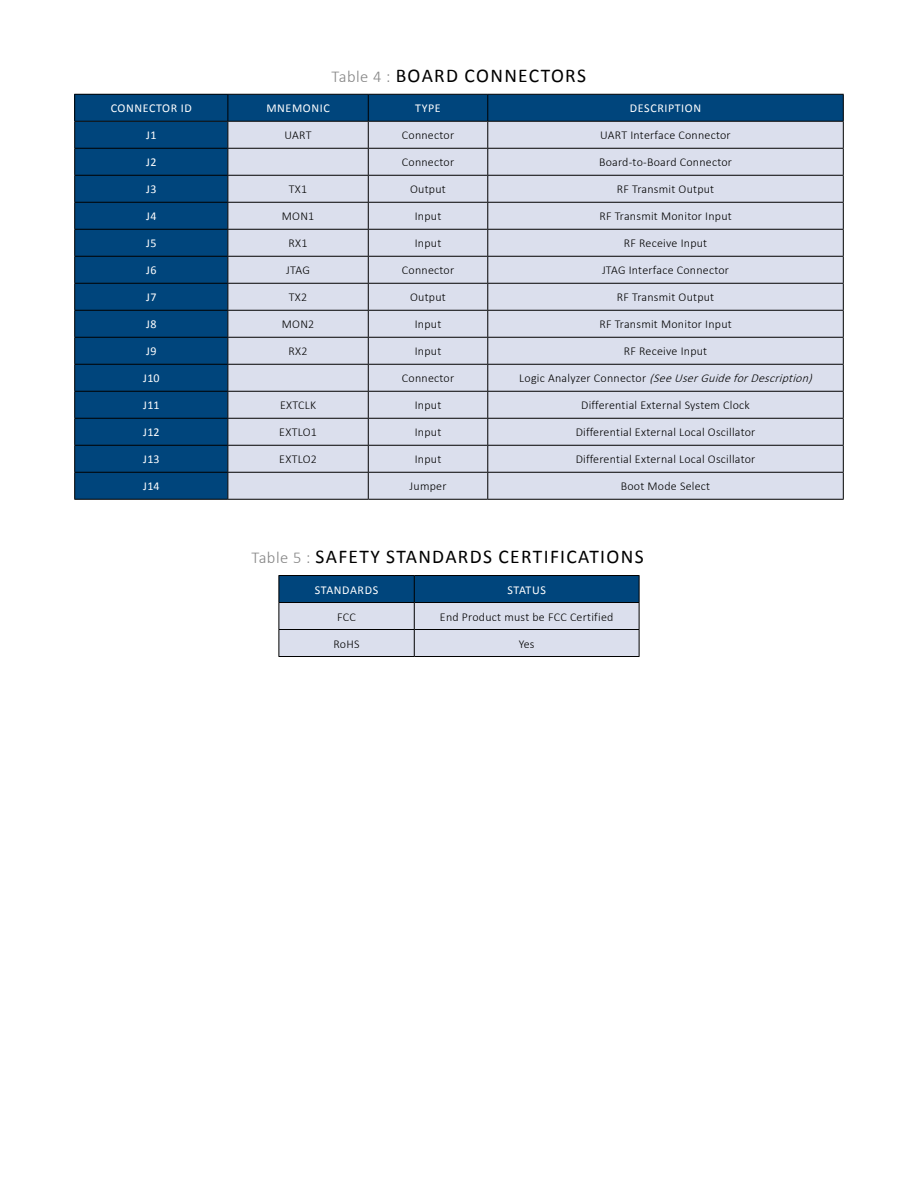
<style>
.page{position:relative;width:918px;height:1188px;background:#fff}
.page>*{position:absolute;margin:0;border:0;box-sizing:border-box;transform-origin:0 0}
.t1{font:19.5px "Calibri";letter-spacing:.07em;color:#000}
.t2{font:300 12px "Calibri";letter-spacing:.02em;color:#000}
.t3{font:12px "Calibri";letter-spacing:.05em;color:#fff}
.t4{font:italic 300 12px "Calibri";color:#000}
.s1{font-weight:300;font-size:16.5px;color:#858585}
.s2{font-style:normal}
</style>
<div class="page">
<svg style="left:75px;top:95px;width:768px;height:404px;background:#004379"></svg>
<div style="left:229px;top:122px;width:614px;height:377px;background:#dbdfed"></div>
<hr style="left:228px;top:94px;width:140px;height:1px;background:#000">
<hr style="left:368px;top:94px;width:120px;height:1px;background:#000">
<hr style="left:488px;top:94px;width:356px;height:1px;background:#000">
<hr style="left:228px;top:121px;width:140px;height:1px;background:#000">
<hr style="left:368px;top:121px;width:120px;height:1px;background:#000">
<hr style="left:488px;top:121px;width:356px;height:1px;background:#000">
<hr style="left:228px;top:148px;width:140px;height:1px;background:#000">
<hr style="left:368px;top:148px;width:120px;height:1px;background:#000">
<hr style="left:488px;top:148px;width:356px;height:1px;background:#000">
<hr style="left:74px;top:175px;width:154px;height:1px;background:#000">
<hr style="left:228px;top:175px;width:140px;height:1px;background:#000">
<hr style="left:368px;top:175px;width:120px;height:1px;background:#000">
<hr style="left:488px;top:175px;width:356px;height:1px;background:#000">
<hr style="left:74px;top:202px;width:154px;height:1px;background:#000">
<hr style="left:228px;top:202px;width:140px;height:1px;background:#000">
<hr style="left:368px;top:202px;width:120px;height:1px;background:#000">
<hr style="left:488px;top:202px;width:356px;height:1px;background:#000">
<hr style="left:74px;top:229px;width:154px;height:1px;background:#000">
<hr style="left:228px;top:229px;width:140px;height:1px;background:#000">
<hr style="left:368px;top:229px;width:120px;height:1px;background:#000">
<hr style="left:488px;top:229px;width:356px;height:1px;background:#000">
<hr style="left:74px;top:256px;width:154px;height:1px;background:#000">
<hr style="left:228px;top:256px;width:140px;height:1px;background:#000">
<hr style="left:368px;top:256px;width:120px;height:1px;background:#000">
<hr style="left:488px;top:256px;width:356px;height:1px;background:#000">
<hr style="left:74px;top:283px;width:154px;height:1px;background:#000">
<hr style="left:228px;top:283px;width:140px;height:1px;background:#000">
<hr style="left:368px;top:283px;width:120px;height:1px;background:#000">
<hr style="left:488px;top:283px;width:356px;height:1px;background:#000">
<hr style="left:74px;top:310px;width:154px;height:1px;background:#000">
<hr style="left:228px;top:310px;width:140px;height:1px;background:#000">
<hr style="left:368px;top:310px;width:120px;height:1px;background:#000">
<hr style="left:488px;top:310px;width:356px;height:1px;background:#000">
<hr style="left:74px;top:337px;width:154px;height:1px;background:#000">
<hr style="left:228px;top:337px;width:140px;height:1px;background:#000">
<hr style="left:368px;top:337px;width:120px;height:1px;background:#000">
<hr style="left:488px;top:337px;width:356px;height:1px;background:#000">
<hr style="left:74px;top:364px;width:154px;height:1px;background:#000">
<hr style="left:228px;top:364px;width:140px;height:1px;background:#000">
<hr style="left:368px;top:364px;width:120px;height:1px;background:#000">
<hr style="left:488px;top:364px;width:356px;height:1px;background:#000">
<hr style="left:74px;top:391px;width:154px;height:1px;background:#000">
<hr style="left:228px;top:391px;width:140px;height:1px;background:#000">
<hr style="left:368px;top:391px;width:120px;height:1px;background:#000">
<hr style="left:488px;top:391px;width:356px;height:1px;background:#000">
<hr style="left:74px;top:418px;width:154px;height:1px;background:#000">
<hr style="left:228px;top:418px;width:140px;height:1px;background:#000">
<hr style="left:368px;top:418px;width:120px;height:1px;background:#000">
<hr style="left:488px;top:418px;width:356px;height:1px;background:#000">
<hr style="left:74px;top:445px;width:154px;height:1px;background:#000">
<hr style="left:228px;top:445px;width:140px;height:1px;background:#000">
<hr style="left:368px;top:445px;width:120px;height:1px;background:#000">
<hr style="left:488px;top:445px;width:356px;height:1px;background:#000">
<hr style="left:74px;top:472px;width:154px;height:1px;background:#000">
<hr style="left:228px;top:472px;width:140px;height:1px;background:#000">
<hr style="left:368px;top:472px;width:120px;height:1px;background:#000">
<svg style="left:368px;top:95px;width:1px;height:404px"></svg>
<hr style="left:488px;top:472px;width:356px;height:1px;background:#000">
<svg style="left:487px;top:95px;width:1px;height:404px"></svg>
<svg style="left:843px;top:95px;width:1px;height:404px"></svg>
<hr style="left:74px;top:499px;width:154px;height:1px;background:#000">
<hr style="left:228px;top:499px;width:140px;height:1px;background:#000">
<hr style="left:368px;top:499px;width:120px;height:1px;background:#000">
<hr style="left:488px;top:499px;width:356px;height:1px;background:#000">
<hr style="left:75px;top:148px;width:153px;height:1px;background:#000">
<svg style="left:228px;top:95px;width:1px;height:404px"></svg>
<hr style="left:74px;top:121px;width:154px;height:1px;background:#000">
<hr style="left:74px;top:94px;width:154px;height:1px;background:#000">
<svg style="left:74px;top:95px;width:1px;height:404px"></svg>
<hr style="left:279px;top:575px;width:135px;height:1px;background:#000">
<hr style="left:414px;top:575px;width:225px;height:1px;background:#000">
<svg style="left:279px;top:576px;width:361px;height:81px;background:#8ba4be"></svg>
<h1 class="t1" style="left:332px;top:63px;width:256px"><span class="s1">Table 4 :</span> BOARD CONNECTORS</h1>
<p class="t3" style="left:111px;top:101px;width:83px">CONNECTOR ID</p>
<p class="t3" style="left:266px;top:101px;width:65px">MNEMONIC</p>
<p class="t3" style="left:415px;top:101px;width:27px">TYPE</p>
<p class="t3" style="left:630px;top:101px;width:73px">DESCRIPTION</p>
<p class="t3" style="left:146px;top:128px;width:12px">J1</p>
<p class="t2" style="left:285px;top:128px;width:28px">UART</p>
<p class="t2" style="left:402px;top:128px;width:54px">Connector</p>
<p class="t2" style="left:600px;top:128px;width:132px">UART Interface Connector</p>
<p class="t3" style="left:146px;top:155px;width:12px">J2</p>
<p class="t2" style="left:402px;top:155px;width:54px">Connector</p>
<p class="t2" style="left:599px;top:155px;width:135px">Board-to-Board Connector</p>
<p class="t3" style="left:146px;top:182px;width:12px">J3</p>
<p class="t2" style="left:289px;top:182px;width:20px">TX1</p>
<p class="t2" style="left:410px;top:182px;width:37px">Output</p>
<p class="t2" style="left:617px;top:182px;width:99px">RF Transmit Output</p>
<p class="t3" style="left:146px;top:209px;width:12px">J4</p>
<p class="t2" style="left:282px;top:209px;width:34px">MON1</p>
<p class="t2" style="left:415px;top:209px;width:28px">Input</p>
<p class="t2" style="left:599px;top:209px;width:134px">RF Transmit Monitor Input</p>
<p class="t3" style="left:146px;top:236px;width:12px">J5</p>
<p class="t2" style="left:289px;top:236px;width:20px">RX1</p>
<p class="t2" style="left:415px;top:236px;width:28px">Input</p>
<p class="t2" style="left:624px;top:236px;width:85px">RF Receive Input</p>
<p class="t3" style="left:146px;top:263px;width:12px">J6</p>
<p class="t2" style="left:286px;top:263px;width:25px">JTAG</p>
<p class="t2" style="left:402px;top:263px;width:54px">Connector</p>
<p class="t2" style="left:602px;top:263px;width:129px">JTAG Interface Connector</p>
<p class="t3" style="left:146px;top:290px;width:12px">J7</p>
<p class="t2" style="left:289px;top:290px;width:20px">TX2</p>
<p class="t2" style="left:410px;top:290px;width:37px">Output</p>
<p class="t2" style="left:617px;top:290px;width:99px">RF Transmit Output</p>
<p class="t3" style="left:146px;top:317px;width:12px">J8</p>
<p class="t2" style="left:282px;top:317px;width:34px">MON2</p>
<p class="t2" style="left:415px;top:317px;width:28px">Input</p>
<p class="t2" style="left:599px;top:317px;width:134px">RF Transmit Monitor Input</p>
<p class="t3" style="left:146px;top:344px;width:12px">J9</p>
<p class="t2" style="left:289px;top:344px;width:20px">RX2</p>
<p class="t2" style="left:415px;top:344px;width:28px">Input</p>
<p class="t2" style="left:624px;top:344px;width:85px">RF Receive Input</p>
<p class="t3" style="left:143px;top:371px;width:18px">J10</p>
<p class="t2" style="left:402px;top:371px;width:54px">Connector</p>
<p class="t4" style="left:519px;top:371px;width:298px"><span class="s2">L o g i c A n a l y z e r C o n n e c t o r</span> (SeeUserGuideforDescription)</p>
<p class="t3" style="left:143px;top:398px;width:18px">J11</p>
<p class="t2" style="left:280px;top:398px;width:38px">EXTCLK</p>
<p class="t2" style="left:415px;top:398px;width:28px">Input</p>
<p class="t2" style="left:581px;top:398px;width:170px">Differential External System Clock</p>
<p class="t3" style="left:143px;top:425px;width:18px">J12</p>
<p class="t2" style="left:279px;top:425px;width:39px">EXTLO1</p>
<p class="t2" style="left:415px;top:425px;width:28px">Input</p>
<p class="t2" style="left:576px;top:425px;width:181px">Differential External Local Oscillator</p>
<p class="t3" style="left:143px;top:452px;width:18px">J13</p>
<p class="t2" style="left:279px;top:452px;width:39px">EXTLO2</p>
<p class="t2" style="left:415px;top:452px;width:28px">Input</p>
<p class="t2" style="left:576px;top:452px;width:181px">Differential External Local Oscillator</p>
<p class="t3" style="left:143px;top:479px;width:18px">J14</p>
<p class="t2" style="left:410px;top:479px;width:38px">Jumper</p>
<p class="t2" style="left:621px;top:479px;width:91px">Boot Mode Select</p>
<h1 class="t1" style="left:252px;top:544px;width:394px"><span class="s1">Table 5 :</span> SAFETY STANDARDS CERTIFICATIONS</h1>
<p class="t3" style="left:315px;top:582px;width:65px">STANDARDS</p>
<p class="t3" style="left:508px;top:582px;width:40px">STATUS</p>
<p class="t2" style="left:337px;top:609px;width:20px">FCC</p>
<p class="t2" style="left:440px;top:609px;width:175px">End Product must be FCC Certified</p>
<p class="t2" style="left:334px;top:636px;width:27px">RoHS</p>
<p class="t2" style="left:519px;top:636px;width:17px">Yes</p>
</div>
